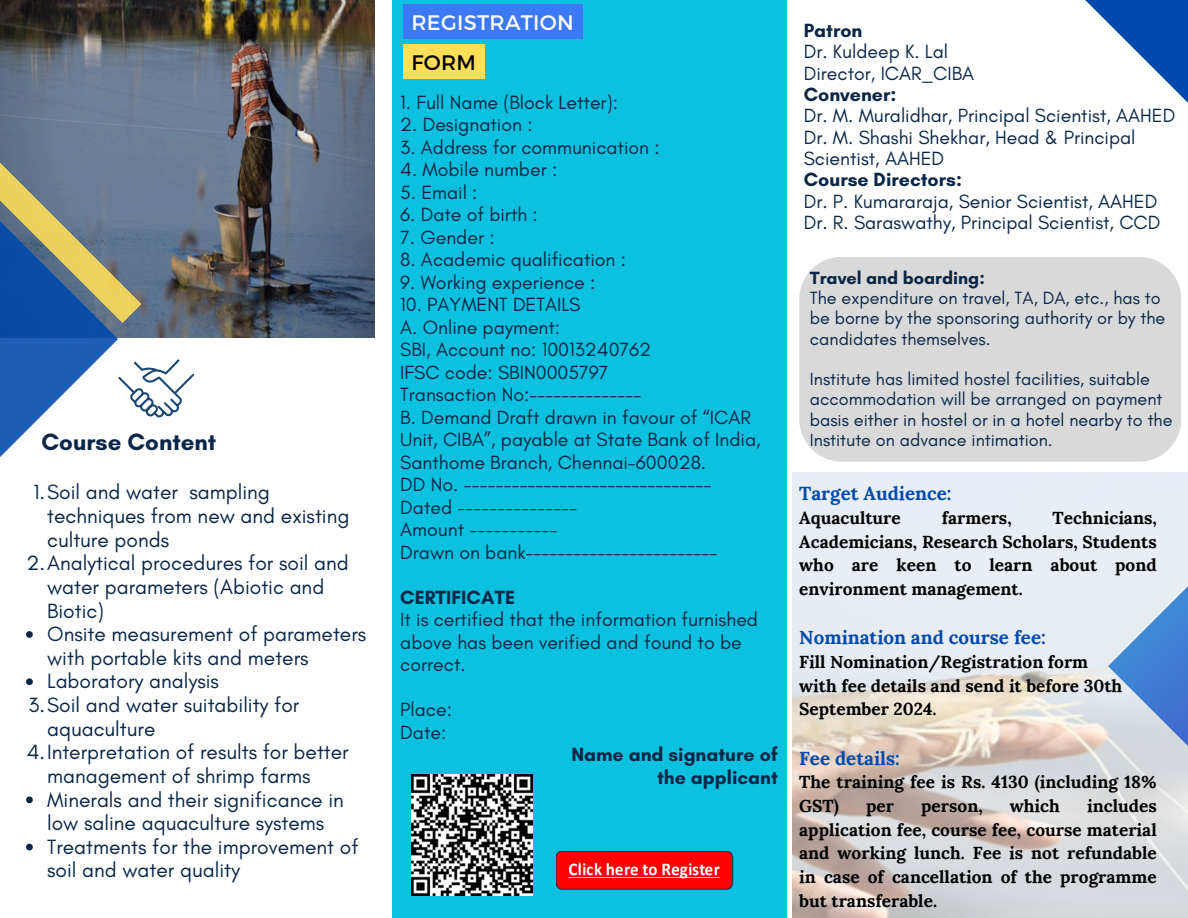
<style>
.page{position:relative;width:1188px;height:918px;background:#fff}
.page>*{position:absolute;margin:0;border:0;box-sizing:border-box;transform-origin:0 0}
.t1{font:700 24px "Glacial Indifference";color:#0a2647}
.t2{font:21px/23.7px "Glacial Indifference";color:#0a2647}
.t3{font:21px "Montserrat";letter-spacing:.015em;color:#fff}
.t4{font:21px "Montserrat";color:#000}
.t5{font:19.5px/22.5px "Glacial Indifference";color:#0a2647}
.t6{font:700 19.5px/22.5px "Glacial Indifference";color:#0a2647;text-align:right}
.t7{font:700 18.75px "Lora";color:#004aad}
.t8{font:18px/20.2px "Glacial Indifference";color:#0a2647}
.t9{font:700 18px "Glacial Indifference";color:#0a2647}
.t10{font:700 17.25px/23.7px "Lora";color:#000;text-align:justify}
.s1{font-weight:700}
</style>
<div class="page">
<img style="left:793px;top:473px;width:395px;height:445px">
<div style="left:392px;top:0;width:395px;height:918px;background:#0cc0df"></div>
<svg style="left:1108px;top:594px;width:80px;height:232px;background:#a8c0de"></svg>
<img style="left:0;top:0;width:375px;height:338px">
<svg style="left:933px;top:0;width:255px;height:594px"></svg>
<svg style="left:0;top:21px;width:142px;height:302px;background:#626b73"></svg>
<svg style="left:0;top:77px;width:118px;height:380px"></svg>
<svg style="left:118px;top:359px;width:76px;height:58px"></svg>
<div style="left:799px;top:257px;width:382px;height:205px;background:#d9d9d9"></div>
<img style="left:411px;top:774px;width:122px;height:122px">
<svg style="left:26px;top:631px;width:7px;height:7px"></svg>
<svg style="left:26px;top:678px;width:7px;height:7px"></svg>
<svg style="left:26px;top:796px;width:7px;height:7px"></svg>
<svg style="left:26px;top:844px;width:7px;height:6px"></svg>
<div style="left:403px;top:5px;width:180px;height:34px;background:#3c79f5"></div>
<div style="left:403px;top:44px;width:82px;height:34px;background:#ffde59"></div>
<img style="left:557px;top:852px;width:177px;height:38px">
<h3 class="t3" style="left:411px;top:9px;width:164px">REGISTRATION</h3>
<p class="t4" style="left:411px;top:49px;width:66px">FORM</p>
<p class="t5" style="left:804px;top:19px;width:373px;line-height:21.3px"><span class="s1">Patron<br></span>Dr. Kuldeep K. Lal<br>Director, ICAR_CIBA<br><span class="s1">Convener:<br></span>Dr. M. Muralidhar, Principal Scientist, AAHED<br>Dr. M. Shashi Shekhar, Head &amp; Principal<br>Scientist, AAHED<br><span class="s1">Course Directors:<br></span>Dr. P. Kumararaja, Senior Scientist, AAHED<br>Dr. R. Saraswathy, Principal Scientist, CCD</p>
<p class="t5" style="left:400px;top:91px;width:219px">1. Full Name (Block Letter):</p>
<p class="t5" style="left:400px;top:113px;width:134px">2. Designation :</p>
<p class="t5" style="left:400px;top:136px;width:261px">3. Address for communication :</p>
<p class="t5" style="left:400px;top:158px;width:158px">4. Mobile number :</p>
<p class="t5" style="left:400px;top:181px;width:79px">5. Email :</p>
<p class="t5" style="left:400px;top:203px;width:139px">6. Date of birth :</p>
<p class="t5" style="left:400px;top:226px;width:96px">7. Gender :</p>
<p class="t5" style="left:400px;top:248px;width:227px">8. Academic qualification :</p>
<p class="t5" style="left:400px;top:271px;width:196px">9. Working experience :</p>
<p class="t5" style="left:400px;top:293px;width:362px">10. PAYMENT DETAILS<br>A. Online payment:<br>SBI, Account no: 10013240762<br>IFSC code: SBIN0005797<br>Transaction No:--------------<br>B. Demand Draft drawn in favour of “ICAR<br>Unit, CIBA”, payable at State Bank of India,<br>Santhome Branch, Chennai-600028.<br>DD No. -------------------------------<br>Dated ---------------<br>Amount -----------<br>Drawn on bank------------------------</p>
<h1 class="t5" style="left:400px;top:586px;width:359px"><span class="s1">CERTIFICATE<br></span>It is certified that the information furnished above has been verified and found to be correct.</h1>
<p class="t5" style="left:400px;top:698px;width:53px">Place:<br>Date:</p>
<p class="t6" style="left:571px;top:743px;width:208px">Name and signature of the applicant</p>
<p class="t9" style="left:810px;top:267px;width:176px">Travel and boarding:</p>
<p class="t8" style="left:810px;top:288px;width:357px">The expenditure on travel, TA, DA, etc., has to be borne by the sponsoring authority or by the candidates themselves.</p>
<p class="t8" style="left:810px;top:369px;width:364px">Institute has limited hostel facilities, suitable accommodation will be arranged on payment basis either in hostel or in a hotel nearby to the</p>
<p class="t1" style="left:41px;top:427px;width:176px">Course Content</p>
<p class="t8" style="left:810px;top:429px;width:244px">Institute on advance intimation.</p>
<p class="t2" style="left:47px;top:480px;width:304px;text-indent:-14px">1.Soil and water sampling techniques from new and existing culture ponds</p>
<p class="t2" style="left:47px;top:551px;width:303px;text-indent:-21px">2.Analytical procedures for soil and water parameters (Abiotic and<br>Biotic)</p>
<h2 class="t2" style="left:47px;top:622px;width:321px">Onsite measurement of parameters with portable kits and meters</h2>
<h2 class="t2" style="left:47px;top:669px;width:173px">Laboratory analysis</h2>
<h3 class="t2" style="left:47px;top:693px;width:254px;text-indent:-19px">3.Soil and water suitability for aquaculture</h3>
<h3 class="t2" style="left:47px;top:740px;width:303px;text-indent:-20px">4.Interpretation of results for better management of shrimp farms</h3>
<h3 class="t2" style="left:47px;top:787px;width:298px">Minerals and their significance in low saline aquaculture systems</h3>
<p class="t2" style="left:47px;top:835px;width:313px">Treatments for the improvement of soil and water quality</p>
<p class="t7" style="left:799px;top:482px;width:154px">Target Audience:</p>
<p class="t10" style="left:799px;top:506px;width:103px">Aquaculture</p>
<p class="t10" style="left:942px;top:506px;width:71px">farmers,</p>
<p class="t10" style="left:799px;top:506px;width:359px;text-indent:253px">Technicians, Academicians, Research Scholars, Students who are keen to learn about pond environment management.</p>
<p class="t7" style="left:799px;top:626px;width:248px">Nomination and course fee:</p>
<p class="t10" style="left:799px;top:650px;width:325px;text-align:left">Fill Nomination/Registration form with fee details and send it before 30th<br>September 2024.</p>
<h4 class="t7" style="left:799px;top:746px;width:102px">Fee details:</h4>
<h4 class="t10" style="left:799px;top:770px;width:359px">The training fee is Rs. 4130 (including 18%<br>GST)</h4>
<h4 class="t10" style="left:799px;top:794px;width:359px;text-indent:288px">includes application fee, course fee, course material and working lunch. Fee is not refundable in case of cancellation of the programme but transferable.</h4>
<h4 class="t10" style="left:866px;top:794px;width:29px">per</h4>
<h4 class="t10" style="left:921px;top:794px;width:63px">person,</h4>
<h4 class="t10" style="left:1010px;top:794px;width:52px">which</h4>
</div>
